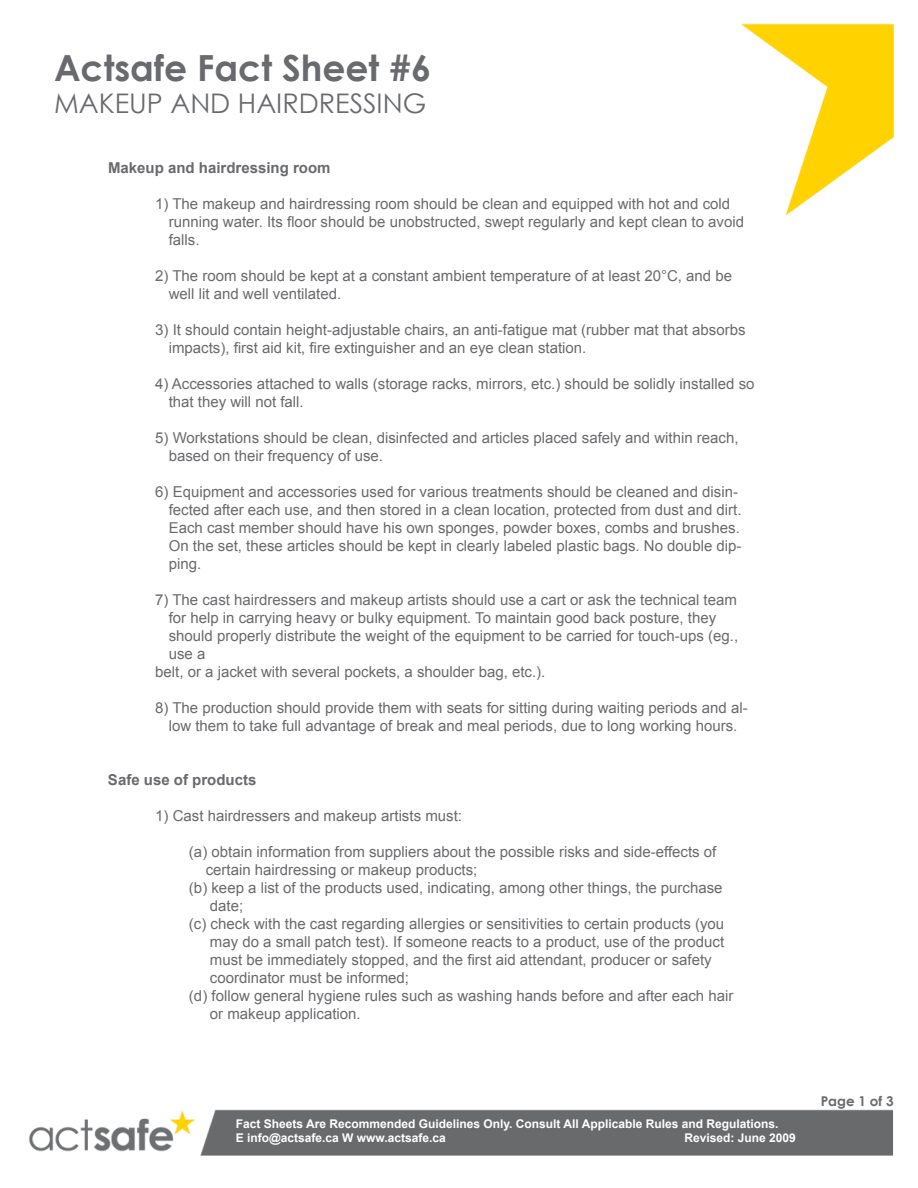
<style>
.page{position:relative;width:918px;height:1188px;background:#fff}
.page>*{position:absolute;margin:0;border:0;box-sizing:border-box;transform-origin:0 0}
.t1{font:700 36px "Century Gothic";color:#696a6d}
.t2{font:27px "Century Gothic";color:#696a6d}
.t3{font:15px/18px "Arial";color:#696a6d}
.t4{font:700 15px "Arial";color:#696a6d}
.t5{font:700 13.5px "Century Gothic";color:#696a6d}
.t6{font:700 12px/14.4px "Arial";color:#fff}
</style>
<div class="page">
<img style="left:29px;top:23px;width:865px;height:1133px">
<h1 class="t1" style="left:54px;top:41px;width:379px">Actsafe Fact Sheet #6</h1>
<h2 class="t2" style="left:54px;top:85px;width:374px">MAKEUP AND HAIRDRESSING</h2>
<p class="t4" style="left:108px;top:158px;width:224px">Makeup and hairdressing room</p>
<p class="t3" style="left:169px;top:195px;width:577px;text-indent:-14px">1) The makeup and hairdressing room should be clean and equipped with hot and cold running water. Its floor should be unobstructed, swept regularly and kept clean to avoid falls.</p>
<p class="t3" style="left:169px;top:267px;width:565px;text-indent:-14px">2) The room should be kept at a constant ambient temperature of at least 20°C, and be well lit and well ventilated.</p>
<p class="t3" style="left:169px;top:321px;width:578px;text-indent:-14px">3) It should contain height-adjustable chairs, an anti-fatigue mat (rubber mat that absorbs impacts), first aid kit, fire extinguisher and an eye clean station.</p>
<p class="t3" style="left:169px;top:375px;width:587px;text-indent:-14px">4) Accessories attached to walls (storage racks, mirrors, etc.) should be solidly installed so that they will not fall.</p>
<p class="t3" style="left:169px;top:429px;width:571px;text-indent:-14px">5) Workstations should be clean, disinfected and articles placed safely and within reach, based on their frequency of use.</p>
<p class="t3" style="left:169px;top:483px;width:574px;text-indent:-13px">6) Equipment and accessories used for various treatments should be cleaned and disin&shy;fected after each use, and then stored in a clean location, protected from dust and dirt.<br>Each cast member should have his own sponges, powder boxes, combs and brushes.<br>On the set, these articles should be kept in clearly labeled plastic bags. No double dip&shy;ping.</p>
<p class="t3" style="left:155px;top:591px;width:583px">7) The cast hairdressers and makeup artists should use a cart or ask the technical team</p>
<p class="t3" style="left:169px;top:609px;width:549px">for help in carrying heavy or bulky equipment. To maintain good back posture, they</p>
<p class="t3" style="left:169px;top:627px;width:571px">should properly distribute the weight of the equipment to be carried for touch-ups (eg.,</p>
<p class="t3" style="left:169px;top:645px;width:38px">use a</p>
<p class="t3" style="left:155px;top:663px;width:392px">belt, or a jacket with several pockets, a shoulder bag, etc.).</p>
<p class="t3" style="left:155px;top:699px;width:594px;text-align:center">8) The production should provide them with seats for sitting during waiting periods and al&shy;low them to take full advantage of break and meal periods, due to long working hours.</p>
<p class="t4" style="left:108px;top:770px;width:150px">Safe use of products</p>
<p class="t3" style="left:155px;top:807px;width:308px">1) Cast hairdressers and makeup artists must:</p>
<p class="t3" style="left:189px;top:843px;width:529px">(a) obtain information from suppliers about the possible risks and side-effects of</p>
<p class="t3" style="left:206px;top:861px;width:273px">certain hairdressing or makeup products;</p>
<p class="t3" style="left:189px;top:879px;width:535px">(b) keep a list of the products used, indicating, among other things, the purchase</p>
<p class="t3" style="left:210px;top:897px;width:35px">date;</p>
<p class="t3" style="left:189px;top:915px;width:537px">(c) check with the cast regarding allergies or sensitivities to certain products (you</p>
<p class="t3" style="left:210px;top:933px;width:516px">may do a small patch test). If someone reacts to a product, use of the product</p>
<p class="t3" style="left:210px;top:951px;width:503px">must be immediately stopped, and the first aid attendant, producer or safety</p>
<p class="t3" style="left:210px;top:969px;width:201px">coordinator must be informed;</p>
<p class="t3" style="left:189px;top:987px;width:546px">(d) follow general hygiene rules such as washing hands before and after each hair</p>
<p class="t3" style="left:210px;top:1005px;width:152px">or makeup application.</p>
<p class="t6" style="left:236px;top:1117px;width:544px">Fact Sheets Are Recommended Guidelines Only. Consult All Applicable Rules and Regulations.<br>E info@actsafe.ca W www.actsafe.ca</p>
<p class="t6" style="left:685px;top:1131px;width:113px">Revised: June 2009</p>
<p class="t5" style="left:821px;top:1091px;width:74px">Page 1 of 3</p>
</div>
